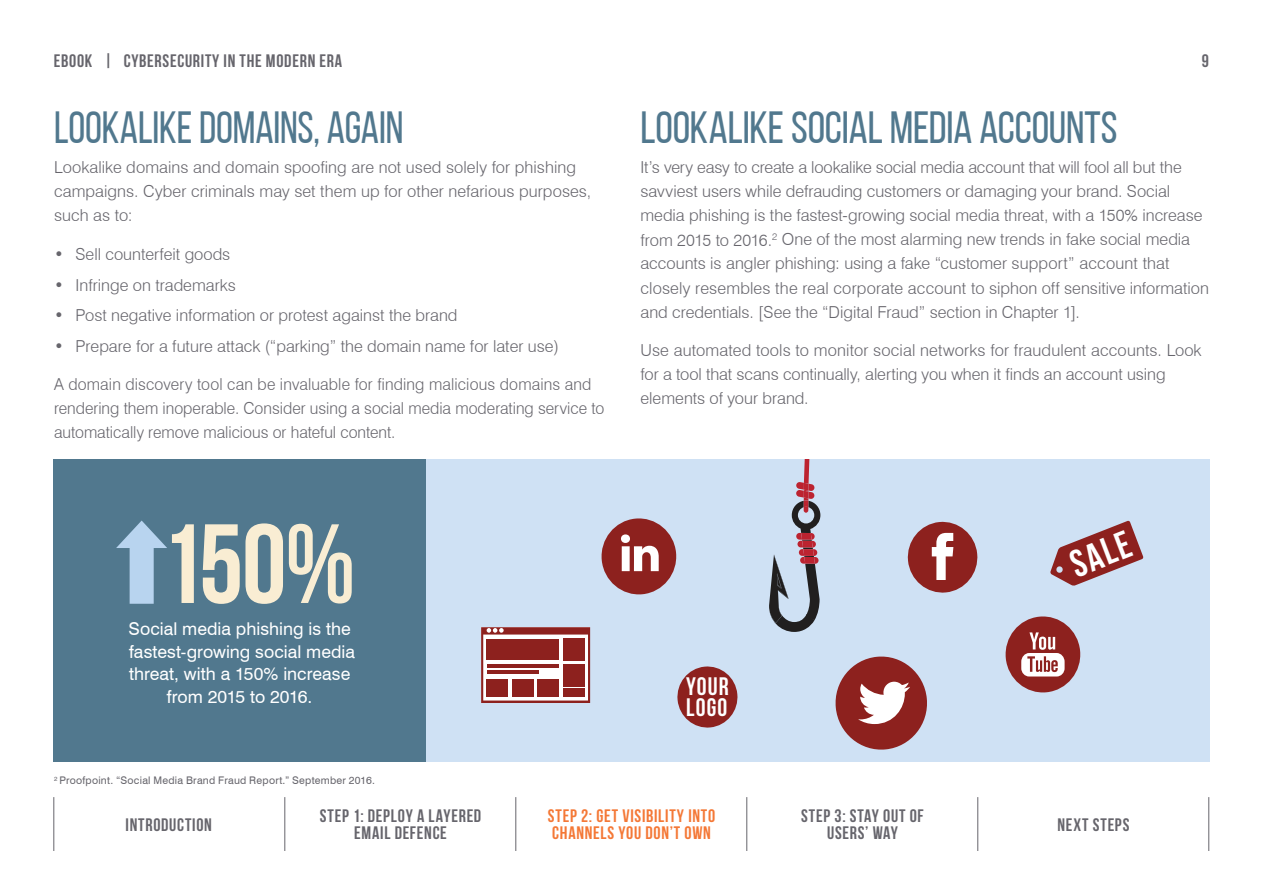
<style>
.page{position:relative;width:1263px;height:893px;background:#fff}
.page>*{position:absolute;margin:0;border:0;box-sizing:border-box;transform-origin:0 0}
.t1{font:700 112.35px "Bebas Neue";color:#f9edd3}
.t2{font:45px "Bebas Neue";letter-spacing:-.005em;color:#51788e}
.t3{font:45px "Bebas Neue";letter-spacing:-.005em;color:#51788e;scale:.96 1}
.t4{font:700 38.25px "Bebas Neue";color:#fff}
.t5{font:700 25.2px/20.1px "Bebas Neue";letter-spacing:.05em;color:#fff}
.t6{font:700 18px/16.5px "Bebas Neue";letter-spacing:.04em;color:#66656c;text-align:center}
.t7{font:700 18px/16.5px "Bebas Neue";letter-spacing:.04em;color:#f47836}
.t8{font:17.7px/22.5px "Swiss 721 BT";color:#fff;text-align:center}
.t9{font:300 16.5px/24px "Swiss 721 BT";color:#66656c}
.t10{font:300 16.5px/24px "Swiss 721 BT";color:#66656c;scale:.96 1}
.t11{font:10.5px "Swiss 721 BT";letter-spacing:.02em;color:#66656c}
</style>
<div class="page">
<div style="left:373px;top:459px;width:836px;height:303px;background:#cfe1f4"></div>
<svg style="left:1005px;top:616px;width:76px;height:77px"></svg>
<svg style="left:601px;top:518px;width:76px;height:77px"></svg>
<svg style="left:907px;top:521px;width:71px;height:72px"></svg>
<svg style="left:835px;top:656px;width:92px;height:94px"></svg>
<svg style="left:1050px;top:521px;width:93px;height:65px"></svg>
<svg style="left:481px;top:627px;width:109px;height:76px;background:#d2a9a8"></svg>
<div style="left:487px;top:639px;width:72px;height:21px;background:#8d211e"></div>
<hr style="left:487px;top:664px;width:71px;height:3px;background:#8d211e">
<hr style="left:487px;top:671px;width:51px;height:3px;background:#8d211e">
<div style="left:563px;top:639px;width:21px;height:22px;background:#8d211e"></div>
<div style="left:563px;top:664px;width:21px;height:22px;background:#8d211e"></div>
<div style="left:487px;top:679px;width:21px;height:18px;background:#8d211e"></div>
<div style="left:512px;top:679px;width:21px;height:18px;background:#8d211e"></div>
<div style="left:537px;top:679px;width:21px;height:18px;background:#8d211e"></div>
<div style="left:563px;top:689px;width:21px;height:8px;background:#8d211e"></div>
<svg style="left:677px;top:666px;width:61px;height:62px"></svg>
<svg style="left:769px;top:459px;width:51px;height:173px"></svg>
<div style="left:53px;top:459px;width:373px;height:303px;background:#51788e"></div>
<div style="left:130px;top:537px;width:24px;height:67px;background:#b8d4ef"></div>
<svg style="left:116px;top:520px;width:51px;height:28px"></svg>
<hr style="left:285px;top:797px;width:1px;height:54px;background:#66656c">
<hr style="left:54px;top:797px;width:1px;height:54px;background:#66656c">
<hr style="left:515px;top:797px;width:1px;height:54px;background:#66656c">
<hr style="left:746px;top:797px;width:1px;height:54px;background:#66656c">
<hr style="left:977px;top:797px;width:1px;height:54px;background:#66656c">
<hr style="left:1208px;top:797px;width:1px;height:54px;background:#66656c">
<p class="t6" style="left:54px;top:52px;width:290px">EBOOK | CYBERSECURITY IN THE MODERN ERA</p>
<p class="t6" style="left:1202px;top:52px;width:9px">9</p>
<h2 class="t3" style="left:54px;top:103px;width:365px">LOOKALIKE DOMAINS, AGAIN</h2>
<p class="t9" style="left:54px;top:155px;width:539px">Lookalike domains and domain spoofing are not used solely for phishing campaigns. Cyber criminals may set them up for other nefarious purposes, such as to:</p>
<p class="t9" style="left:54px;top:242px;width:178px">• Sell counterfeit goods</p>
<p class="t9" style="left:54px;top:272px;width:183px">• Infringe on trademarks</p>
<p class="t9" style="left:54px;top:303px;width:405px">• Post negative information or protest against the brand</p>
<p class="t9" style="left:54px;top:334px;width:506px">• Prepare for a future attack (“parking” the domain name for later use)</p>
<p class="t10" style="left:54px;top:372px;width:575px">A domain discovery tool can be invaluable for finding malicious domains and rendering them inoperable. Consider using a social media moderating service to automatically remove malicious or hateful content.</p>
<h1 class="t1" style="left:160px;top:502px;width:197px">150%</h1>
<p class="t8" style="left:129px;top:617px;width:228px">Social media phishing is the fastest-growing social media threat, with a 150% increase from 2015 to 2016.</p>
<p class="t11" style="left:54px;top:774px;width:322px"><sup>2</sup> Proofpoint. “Social Media Brand Fraud Report.” September 2016.</p>
<h2 class="t2" style="left:640px;top:103px;width:479px">LOOKALIKE SOCIAL MEDIA ACCOUNTS</h2>
<p class="t9" style="left:640px;top:155px;width:570px">It’s very easy to create a lookalike social media account that will fool all but the savviest users while defrauding customers or damaging your brand. Social media phishing is the fastest-growing social media threat, with a 150% increase from 2015 to 2016.<sup>2</sup> One of the most alarming new trends in fake social media accounts is angler phishing: using a fake “customer support” account that closely resembles the real corporate account to siphon off sensitive information and credentials. [See the “Digital Fraud” section in Chapter 1].</p>
<p class="t9" style="left:640px;top:338px;width:563px">Use automated tools to monitor social networks for fraudulent accounts. Look for a tool that scans continually, alerting you when it finds an account using elements of your brand.</p>
<h3 class="t5" style="left:686px;top:676px;width:44px">YOUR<br>LOGO</h3>
<h3 class="t4" style="left:1064px;top:545px;width:63px;rotate:-21deg">SALE</h3>
<p class="t7" style="left:548px;top:808px;width:169px">STEP 2: GET VISIBILITY INTO<br>CHANNELS YOU DON’T OWN</p>
<p class="t6" style="left:126px;top:816px;width:88px">INTRODUCTION</p>
<p class="t6" style="left:320px;top:808px;width:163px">STEP 1: DEPLOY A LAYERED<br>EMAIL DEFENCE</p>
<p class="t6" style="left:801px;top:808px;width:124px">STEP 3: STAY OUT OF<br>USERS’ WAY</p>
<p class="t6" style="left:1057px;top:816px;width:73px">NEXT STEPS</p>
</div>
